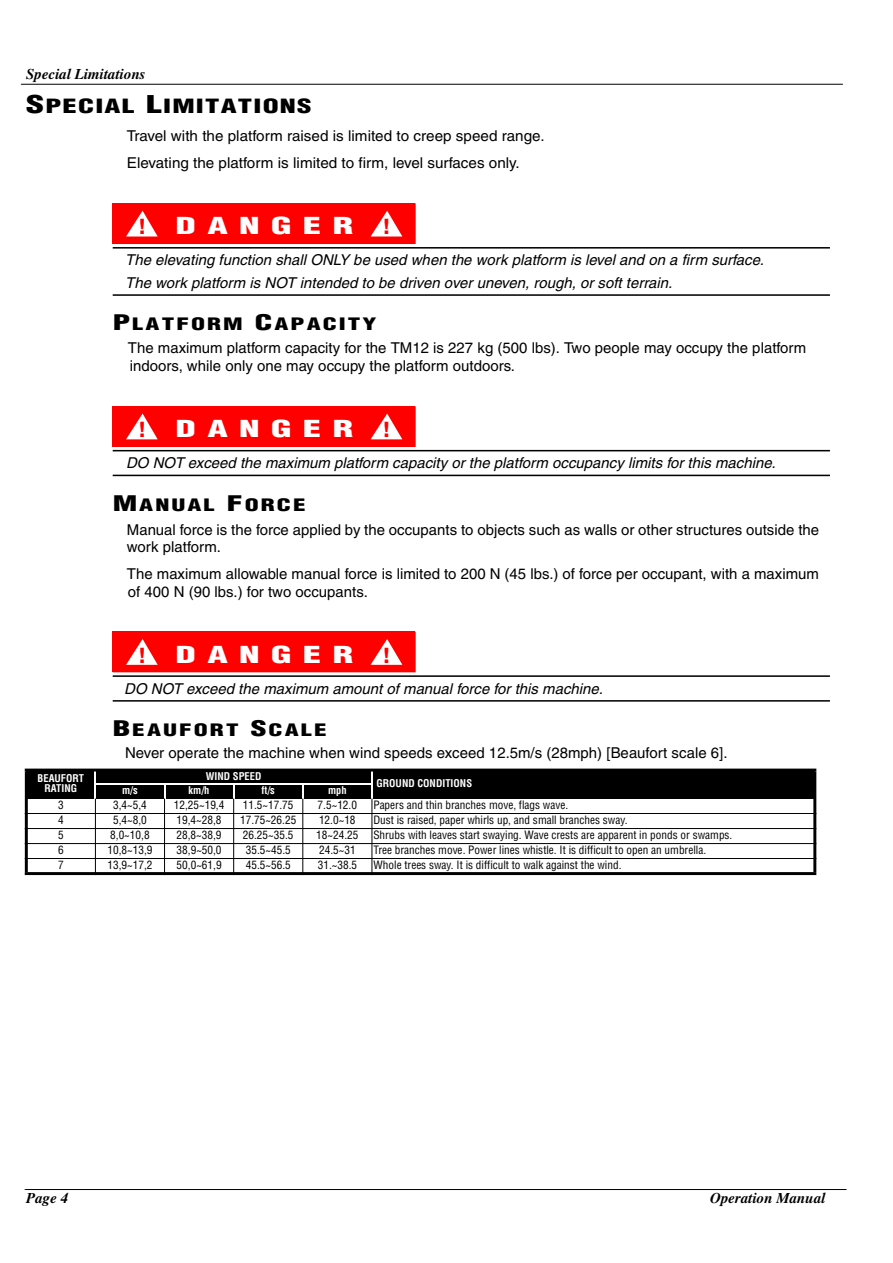
<style>
.page{position:relative;width:893px;height:1263px;background:#fff}
.page>*{position:absolute;margin:0;border:0;box-sizing:border-box;transform-origin:0 0}
.t1{font:900 condensed 22.8px "Helvetica";letter-spacing:.31em;color:#fff;scale:1.61 1}
.t2{font:900 condensed 20.4px "Helvetica";color:#f00}
.t3{font:900 condensed 19.2px "Helvetica";letter-spacing:.04em;color:#000;scale:1.5 1}
.t4{font:900 condensed 16.8px "Helvetica";letter-spacing:.085em;color:#000;scale:1.5 1}
.t5{font:15px/18px "Helvetica";letter-spacing:.005em;color:#000}
.t6{font:italic 15px/22.5px "Helvetica";color:#000}
.t7{font:italic 700 15px "Times";color:#000}
.t8{font:condensed 11.25px "Helvetica";color:#000}
.t9{font:700 condensed 10.5px/10.5px "Helvetica";color:#fff;text-align:center}
.s1{font-size:24px}
.s2{font-size:21px}
</style>
<div class="page">
<hr style="left:22px;top:84px;width:821px;height:1px;background:#000">
<hr style="left:25px;top:1189px;width:821px;height:1px;background:#000">
<div style="left:113px;top:203px;width:302px;height:41px;background:#f00"></div>
<hr style="left:415px;top:203px;width:1px;height:41px;background:#f00">
<svg style="left:126px;top:211px;width:32px;height:26px"></svg>
<svg style="left:371px;top:211px;width:31px;height:26px"></svg>
<hr style="left:113px;top:247px;width:717px;height:2px;background:#000">
<hr style="left:113px;top:294px;width:717px;height:2px;background:#000">
<div style="left:113px;top:406px;width:302px;height:40px;background:#f00"></div>
<hr style="left:415px;top:406px;width:1px;height:41px;background:#f00">
<hr style="left:113px;top:446px;width:302px;height:1px;background:#f00">
<svg style="left:126px;top:414px;width:32px;height:25px"></svg>
<svg style="left:371px;top:414px;width:31px;height:25px"></svg>
<hr style="left:113px;top:450px;width:717px;height:1px;background:#000">
<hr style="left:113px;top:475px;width:717px;height:1px;background:#000">
<div style="left:113px;top:632px;width:302px;height:40px;background:#f00"></div>
<hr style="left:415px;top:632px;width:1px;height:40px;background:#f00">
<svg style="left:126px;top:639px;width:32px;height:26px"></svg>
<svg style="left:371px;top:639px;width:31px;height:26px"></svg>
<hr style="left:113px;top:675px;width:717px;height:2px;background:#000">
<hr style="left:113px;top:700px;width:717px;height:2px;background:#000">
<div style="left:26px;top:770px;width:69px;height:29px;background:#000"></div>
<div style="left:95px;top:770px;width:277px;height:14px;background:#000"></div>
<div style="left:372px;top:770px;width:443px;height:29px;background:#000"></div>
<div style="left:95px;top:784px;width:70px;height:15px;background:#000"></div>
<div style="left:165px;top:784px;width:69px;height:15px;background:#000"></div>
<div style="left:234px;top:784px;width:69px;height:15px;background:#000"></div>
<div style="left:303px;top:784px;width:69px;height:15px;background:#000"></div>
<hr style="left:25px;top:772px;width:3px;height:100px;background:#000">
<hr style="left:95px;top:769px;width:1px;height:30px;background:#fff">
<hr style="left:95px;top:799px;width:1px;height:76px;background:#000">
<svg style="left:164px;top:785px;width:1px;height:14px"></svg>
<hr style="left:164px;top:799px;width:1px;height:76px;background:#000">
<svg style="left:233px;top:785px;width:1px;height:14px"></svg>
<hr style="left:233px;top:799px;width:1px;height:76px;background:#000">
<svg style="left:302px;top:785px;width:2px;height:14px"></svg>
<hr style="left:302px;top:799px;width:1px;height:76px;background:#000">
<hr style="left:371px;top:769px;width:2px;height:30px;background:#fff">
<hr style="left:372px;top:799px;width:1px;height:76px;background:#000">
<hr style="left:813px;top:772px;width:3px;height:100px;background:#000">
<hr style="left:25px;top:769px;width:791px;height:3px;background:#000">
<hr style="left:95px;top:784px;width:278px;height:1px;background:#fff">
<hr style="left:25px;top:813px;width:791px;height:1px;background:#000">
<hr style="left:25px;top:828px;width:791px;height:1px;background:#000">
<hr style="left:25px;top:843px;width:791px;height:1px;background:#000">
<hr style="left:25px;top:858px;width:791px;height:1px;background:#000">
<hr style="left:25px;top:872px;width:791px;height:3px;background:#000">
<p class="t7" style="left:26px;top:65px;width:121px">Special Limitations</p>
<p class="t3" style="left:26px;top:94px;width:192px"><span class="s1">S</span>PECIAL <span class="s1">L</span>IMITATIONS</p>
<p class="t5" style="left:127px;top:123px;width:419px;line-height:27px">Travel with the platform raised is limited to creep speed range.<br>Elevating the platform is limited to firm, level surfaces only.</p>
<h2 class="t2" style="left:139px;top:214px;width:8px">!</h2>
<h1 class="t1" style="left:176px;top:212px;width:112px">DANGER</h1>
<h2 class="t2" style="left:383px;top:214px;width:8px">!</h2>
<p class="t6" style="left:125px;top:249px;width:640px">The elevating function shall ONLY be used when the work platform is level and on a firm surface.<br>The work platform is NOT intended to be driven over uneven, rough, or soft terrain.</p>
<p class="t4" style="left:113px;top:313px;width:177px"><span class="s2">P</span>LATFORM <span class="s2">C</span>APACITY</p>
<p class="t5" style="left:128px;top:339px;width:680px">The maximum platform capacity for the TM12 is 227 kg (500 lbs). Two people may occupy the platform indoors, while only one may occupy the platform outdoors.</p>
<h2 class="t2" style="left:139px;top:417px;width:8px">!</h2>
<h1 class="t1" style="left:176px;top:414px;width:112px">DANGER</h1>
<h2 class="t2" style="left:383px;top:417px;width:8px">!</h2>
<p class="t6" style="left:126px;top:452px;width:651px">DO NOT exceed the maximum platform capacity or the platform occupancy limits for this machine.</p>
<p class="t4" style="left:113px;top:494px;width:130px"><span class="s2">M</span>ANUAL <span class="s2">F</span>ORCE</p>
<p class="t5" style="left:127px;top:521px;width:694px;line-height:17.1px">Manual force is the force applied by the occupants to objects such as walls or other structures outside the work platform.</p>
<p class="t5" style="left:127px;top:564px;width:693px">The maximum allowable manual force is limited to 200 N (45 lbs.) of force per occupant, with a maximum of 400 N (90 lbs.) for two occupants.</p>
<h2 class="t2" style="left:139px;top:642px;width:8px">!</h2>
<h1 class="t1" style="left:176px;top:640px;width:112px">DANGER</h1>
<h2 class="t2" style="left:383px;top:642px;width:8px">!</h2>
<p class="t6" style="left:124px;top:677px;width:480px">DO NOT exceed the maximum amount of manual force for this machine.</p>
<p class="t4" style="left:113px;top:719px;width:144px"><span class="s2">B</span>EAUFORT <span class="s2">S</span>CALE</p>
<p class="t5" style="left:125px;top:744px;width:604px">Never operate the machine when wind speeds exceed 12.5m/s (28mph) [Beaufort scale 6].</p>
<p class="t9" style="left:38px;top:773px;width:48px">BEAUFORT<br>RATING</p>
<p class="t9" style="left:206px;top:771px;width:57px">WIND SPEED</p>
<p class="t9" style="left:122px;top:785px;width:17px">m/s</p>
<p class="t9" style="left:189px;top:785px;width:22px">km/h</p>
<p class="t9" style="left:261px;top:785px;width:15px">ft/s</p>
<p class="t9" style="left:328px;top:785px;width:20px">mph</p>
<p class="t9" style="left:376px;top:778px;width:97px">GROUND CONDITIONS</p>
<p class="t8" style="left:58px;top:798px;width:7px">3</p>
<p class="t8" style="left:113px;top:798px;width:35px">3,4~5,4</p>
<p class="t8" style="left:174px;top:798px;width:52px">12,25~19,4</p>
<p class="t8" style="left:243px;top:798px;width:52px">11.5~17.75</p>
<p class="t8" style="left:318px;top:798px;width:41px">7.5~12.0</p>
<p class="t8" style="left:373px;top:798px;width:196px">Papers and thin branches move, flags wave.</p>
<p class="t8" style="left:58px;top:813px;width:7px">4</p>
<p class="t8" style="left:113px;top:813px;width:35px">5,4~8,0</p>
<p class="t8" style="left:177px;top:813px;width:46px">19,4~28,8</p>
<p class="t8" style="left:240px;top:813px;width:58px">17.75~26.25</p>
<p class="t8" style="left:319px;top:813px;width:38px">12.0~18</p>
<p class="t8" style="left:373px;top:813px;width:256px">Dust is raised, paper whirls up, and small branches sway.</p>
<p class="t8" style="left:58px;top:828px;width:7px">5</p>
<p class="t8" style="left:110px;top:828px;width:41px">8,0~10,8</p>
<p class="t8" style="left:177px;top:828px;width:46px">28,8~38,9</p>
<p class="t8" style="left:243px;top:828px;width:52px">26.25~35.5</p>
<p class="t8" style="left:316px;top:828px;width:44px">18~24.25</p>
<p class="t8" style="left:373px;top:828px;width:361px">Shrubs with leaves start swaying. Wave crests are apparent in ponds or swamps.</p>
<p class="t8" style="left:58px;top:843px;width:7px">6</p>
<p class="t8" style="left:107px;top:843px;width:46px">10,8~13,9</p>
<p class="t8" style="left:177px;top:843px;width:46px">38,9~50,0</p>
<p class="t8" style="left:246px;top:843px;width:46px">35.5~45.5</p>
<p class="t8" style="left:319px;top:843px;width:38px">24.5~31</p>
<p class="t8" style="left:373px;top:843px;width:334px">Tree branches move. Power lines whistle. It is difficult to open an umbrella.</p>
<p class="t8" style="left:58px;top:858px;width:7px">7</p>
<p class="t8" style="left:107px;top:858px;width:46px">13,9~17,2</p>
<p class="t8" style="left:177px;top:858px;width:47px">50,0~61,9</p>
<p class="t8" style="left:246px;top:858px;width:46px">45.5~56.5</p>
<p class="t8" style="left:318px;top:858px;width:41px">31.~38.5</p>
<p class="t8" style="left:374px;top:858px;width:249px">Whole trees sway. It is difficult to walk against the wind.</p>
<p class="t7" style="left:26px;top:1189px;width:43px">Page 4</p>
<p class="t7" style="left:710px;top:1189px;width:117px">Operation Manual</p>
</div>
